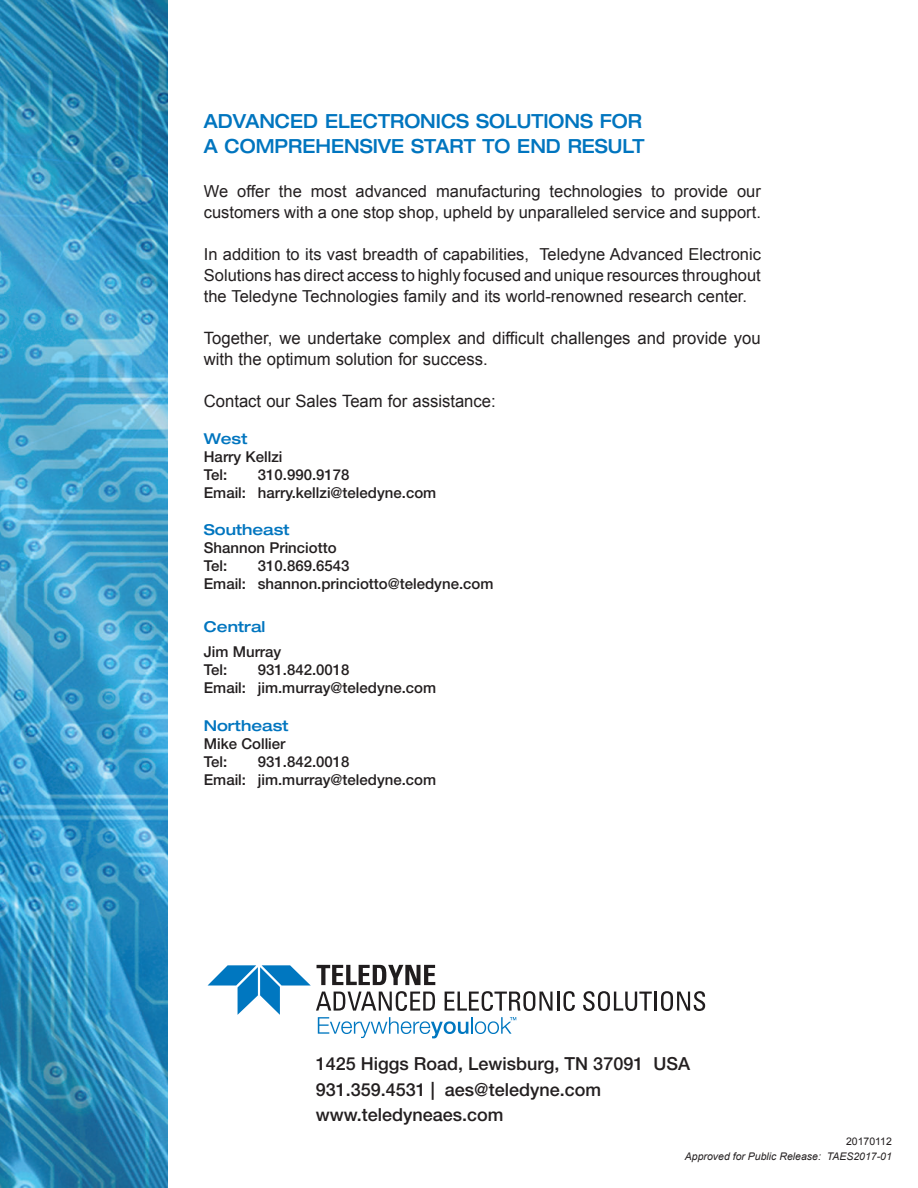
<style>
.page{position:relative;width:918px;height:1188px;background:#fff}
.page>*{position:absolute;margin:0;border:0;box-sizing:border-box;transform-origin:0 0}
.t1{font:500 expanded 19.5px/25.5px "Helvetica Neue LT Std";color:#0075bf;scale:.9 1}
.t2{font:500 18px/25.5px "Helvetica Neue LT Std";color:#231f20}
.t3{font:16.95px/21px "Arial";color:#231f20}
.t4{font:16.5px/21px "Arial";color:#231f20}
.t5{font:500 15px/18px "Helvetica Neue LT Std";color:#231f20}
.t6{font:500 expanded 15px "Helvetica Neue LT Std";color:#0075bf}
.t7{font:italic 10.5px "Arial";color:#231f20}
.t8{font:10.5px "Arial";color:#231f20}
</style>
<div class="page">
<svg style="left:583px;top:991px;width:69px;height:20px"></svg>
<hr style="left:654px;top:992px;width:3px;height:19px;background:#201d1e">
<svg style="left:661px;top:991px;width:44px;height:20px"></svg>
<svg style="left:208px;top:965px;width:367px;height:73px"></svg>
<img style="left:0;top:0;width:167px;height:1188px">
<p class="t1" style="left:204px;top:108px;width:491px">ADVANCED ELECTRONICS SOLUTIONS FOR<br>A COMPREHENSIVE START TO END RESULT</p>
<p class="t4" style="left:204px;top:181px;width:559px">We offer the most advanced manufacturing technologies to provide our customers with a one stop shop, upheld by unparalleled service and support.</p>
<p class="t4" style="left:204px;top:244px;width:559px;text-align:justify">In addition to its vast breadth of capabilities, Teledyne Advanced Electronic Solutions has direct access to highly focused and unique resources throughout the Teledyne Technologies family and its world-renowned research center.</p>
<p class="t3" style="left:204px;top:328px;width:559px">Together, we undertake complex and difficult challenges and provide you with the optimum solution for success.</p>
<p class="t3" style="left:204px;top:391px;width:293px">Contact our Sales Team for assistance:</p>
<p class="t6" style="left:204px;top:429px;width:45px">West</p>
<p class="t5" style="left:204px;top:447px;width:80px">Harry Kellzi<br>Tel:</p>
<p class="t5" style="left:204px;top:465px;width:234px;text-indent:54px">310.990.9178<br>Email: harry.kellzi@teledyne.com</p>
<p class="t6" style="left:204px;top:521px;width:87px">Southeast</p>
<p class="t5" style="left:204px;top:539px;width:134px">Shannon Princiotto<br>Tel:</p>
<p class="t5" style="left:204px;top:557px;width:291px;text-indent:54px">310.869.6543<br>Email: shannon.princiotto@teledyne.com</p>
<p class="t6" style="left:204px;top:618px;width:63px">Central</p>
<p class="t5" style="left:204px;top:643px;width:79px">Jim Murray<br>Tel:</p>
<p class="t5" style="left:204px;top:661px;width:234px;text-indent:54px">931.842.0018<br>Email: jim.murray@teledyne.com</p>
<p class="t6" style="left:204px;top:716px;width:86px">Northeast</p>
<p class="t5" style="left:204px;top:734px;width:83px">Mike Collier<br>Tel:</p>
<p class="t5" style="left:204px;top:752px;width:234px;text-indent:54px">931.842.0018<br>Email: jim.murray@teledyne.com</p>
<p class="t2" style="left:316px;top:1051px;width:376px">1425 Higgs Road, Lewisburg, TN 37091 USA<br>931.359.4531 | aes@teledyne.com www.teledyneaes.com</p>
<p class="t8" style="left:846px;top:1134px;width:47px">20170112</p>
<p class="t7" style="left:685px;top:1149px;width:208px">Approved for Public Release: TAES2017-01</p>
</div>
